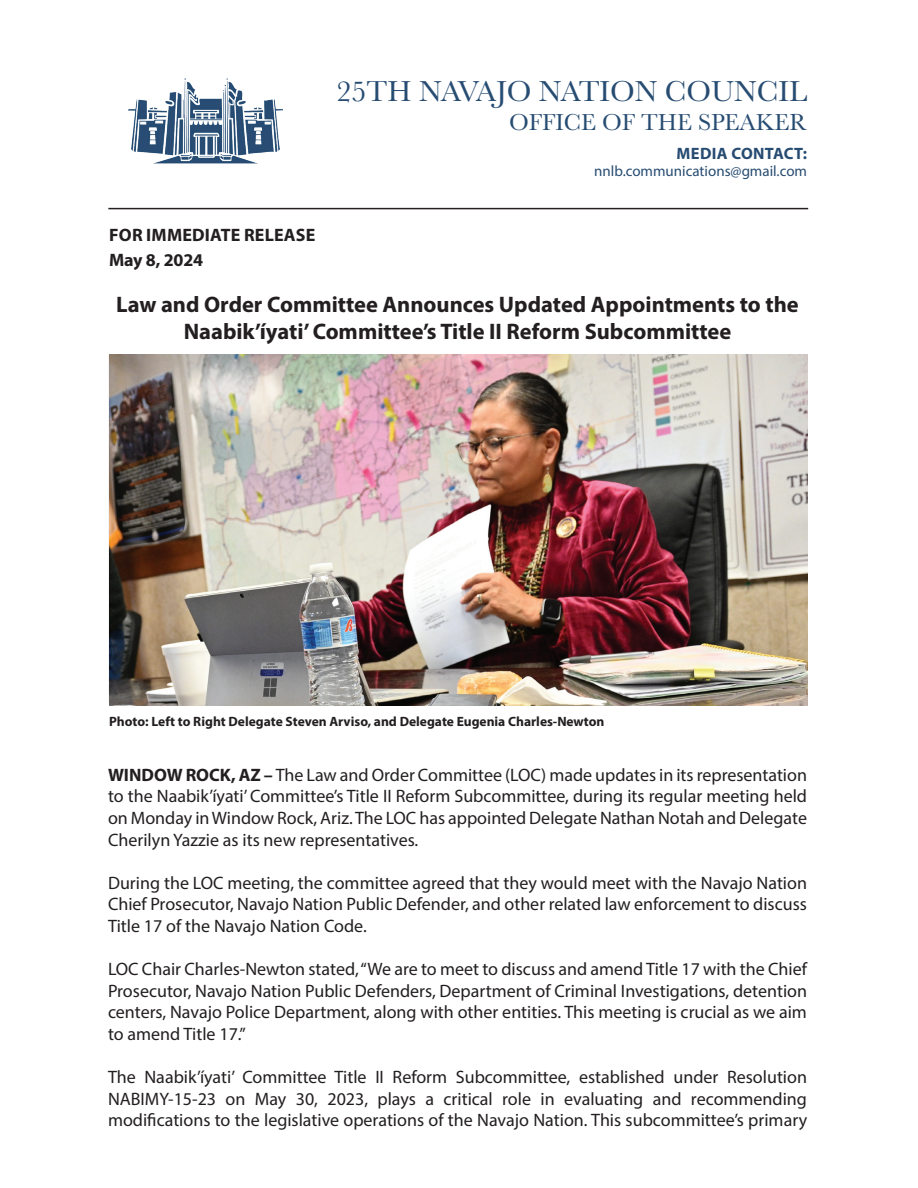
<style>
.page{position:relative;width:918px;height:1188px;background:#fff}
.page>*{position:absolute;margin:0;border:0;box-sizing:border-box;transform-origin:0 0}
.t1{font:30px "Baskerville";color:#274c72}
.t2{font:24px "Baskerville";color:#274c72}
.t3{font:700 22.5px/27px "Myriad Pro";color:#231f20;text-align:center}
.t4{font:18px/21.6px "Myriad Pro";color:#231f20;text-align:justify}
.t5{font:700 18px/24.6px "Myriad Pro";letter-spacing:.01em;color:#231f20}
.t6{font:700 16.5px "Myriad Pro";letter-spacing:.02em;color:#274c72}
.t7{font:15px "Myriad Pro";color:#274c72}
.t8{font:700 13.5px "Myriad Pro";color:#231f20}
.s1{font-weight:700}
</style>
<div class="page">
<img style="left:129px;top:79px;width:153px;height:85px">
<hr style="left:108px;top:208px;width:700px;height:1px;background:#231f20">
<img style="left:109px;top:355px;width:698px;height:350px">
<h1 class="t1" style="left:337px;top:72px;width:472px">25TH NAVAJO NATION COUNCIL</h1>
<h2 class="t2" style="left:509px;top:107px;width:300px">OFFICE OF THE SPEAKER</h2>
<p class="t6" style="left:677px;top:143px;width:132px">MEDIA CONTACT:</p>
<p class="t7" style="left:594px;top:162px;width:214px">nnlb.communications@gmail.com</p>
<p class="t5" style="left:109px;top:222px;width:208px">FOR IMMEDIATE RELEASE<br>May 8, 2024</p>
<p class="t3" style="left:116px;top:290px;width:684px">Law and Order Committee Announces Updated Appointments to the<br>Naabik’íyati’ Committee’s Title II Reform Subcommittee</p>
<p class="t8" style="left:109px;top:713px;width:497px">Photo: Left to Right Delegate Steven Arviso, and Delegate Eugenia Charles-Newton</p>
<p class="t4" style="left:108px;top:764px;width:701px"><span class="s1">WINDOW ROCK, AZ –</span> The Law and Order Committee (LOC) made updates in its representation to the Naabik’íyati’ Committee’s Title II Reform Subcommittee, during its regular meeting held on Monday in Window Rock, Ariz. The LOC has appointed Delegate Nathan Notah and Delegate Cherilyn Yazzie as its new representatives.</p>
<p class="t4" style="left:108px;top:872px;width:701px">During the LOC meeting, the committee agreed that they would meet with the Navajo Nation Chief Prosecutor, Navajo Nation Public Defender, and other related law enforcement to discuss Title 17 of the Navajo Nation Code.</p>
<p class="t4" style="left:108px;top:958px;width:701px">LOC Chair Charles-Newton stated, “We are to meet to discuss and amend Title 17 with the Chief Prosecutor, Navajo Nation Public Defenders, Department of Criminal Investigations, detention centers, Navajo Police Department, along with other entities. This meeting is crucial as we aim to amend Title 17.”</p>
<p class="t4" style="left:108px;top:1066px;width:701px">The Naabik’íyati’ Committee Title II Reform Subcommittee, established under Resolution NABIMY-15-23 on May 30, 2023, plays a critical role in evaluating and recommending modifications to the legislative operations of the Navajo Nation. This subcommittee’s primary</p>
</div>
